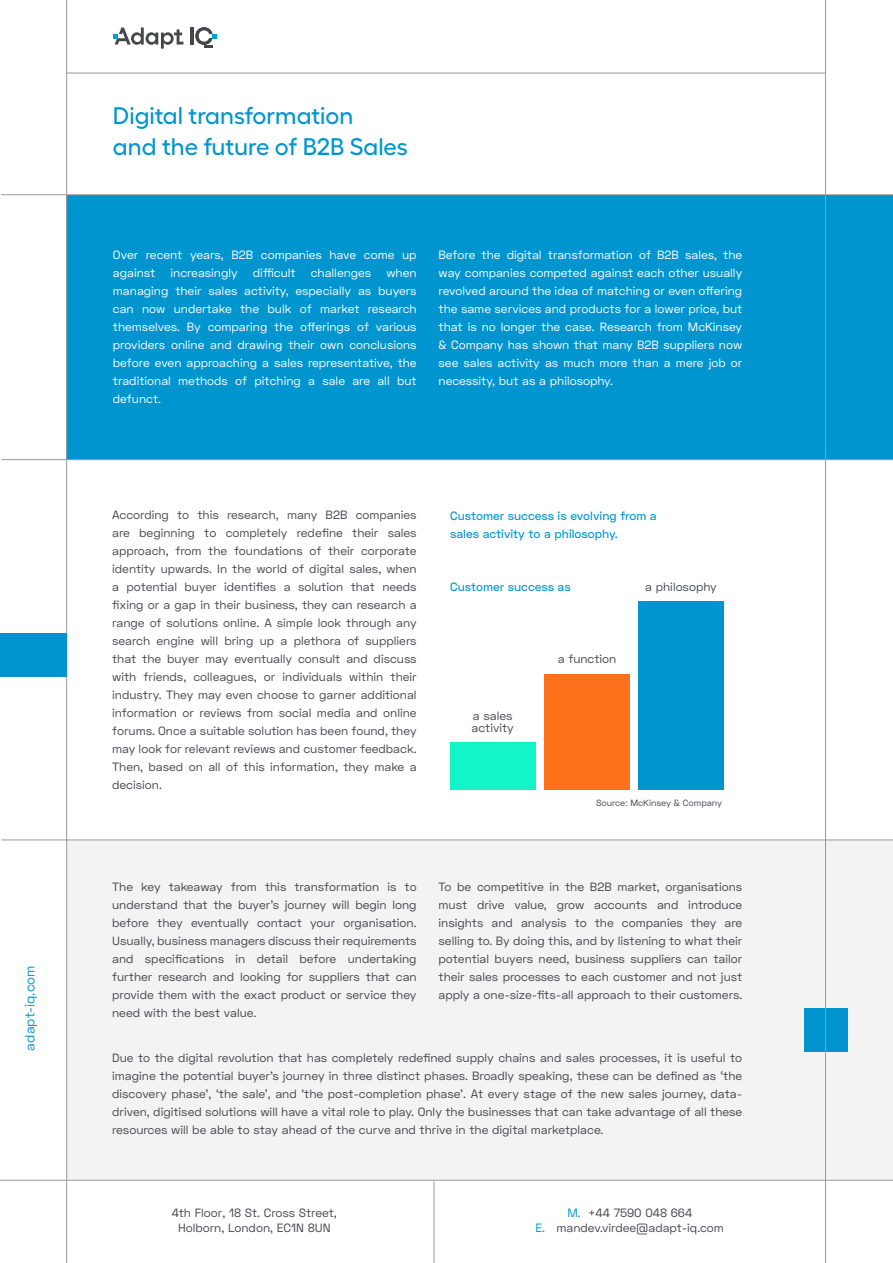
<style>
.page{position:relative;width:893px;height:1263px;background:#fff}
.page>*{position:absolute;margin:0;border:0;box-sizing:border-box;transform-origin:0 0}
.t1{font:500 24px "Fellix TRIAL";color:#0095ce}
.t2{font:13.5px "Space Grotesk";color:#0095ce}
.t3{font:12px/18px "Space Grotesk";color:#46474b;text-align:justify}
.t4{font:12px/18px "Space Grotesk";color:#fff;text-align:justify}
.t5{font:500 12px/18px "Space Grotesk";color:#0095ce}
.t6{font:9px "Space Grotesk";color:#46474b}
.s1{color:#0095ce}
</style>
<div class="page">
<div style="left:67px;top:195px;width:826px;height:264px;background:#0095ce"></div>
<div style="left:67px;top:840px;width:826px;height:340px;background:#f4f3f3"></div>
<hr style="left:1px;top:194px;width:892px;height:1px;background:#999">
<hr style="left:1px;top:459px;width:892px;height:1px;background:#999">
<hr style="left:1px;top:840px;width:892px;height:1px;background:#999">
<hr style="left:67px;top:73px;width:758px;height:1px;background:#999">
<hr style="left:66px;top:0;width:1px;height:195px;background:#999">
<hr style="left:66px;top:195px;width:1px;height:1068px;background:#999">
<hr style="left:190px;top:27px;width:3px;height:18px;background:#45474b">
<svg style="left:113px;top:27px;width:70px;height:22px"></svg>
<svg style="left:195px;top:27px;width:22px;height:21px"></svg>
<div style="left:804px;top:1008px;width:44px;height:44px;background:#0093ce"></div>
<div style="left:450px;top:742px;width:86px;height:47px;background:#14f4c9"></div>
<div style="left:544px;top:674px;width:86px;height:115px;background:#fe711b"></div>
<div style="left:638px;top:601px;width:86px;height:188px;background:#0095ce"></div>
<hr style="left:0;top:1180px;width:893px;height:1px;background:#999">
<hr style="left:434px;top:1181px;width:1px;height:82px;background:#999">
<div style="left:0;top:633px;width:67px;height:44px;background:#0093ce"></div>
<hr style="left:825px;top:0;width:1px;height:1263px;background:#999">
<p class="t2" style="left:21px;top:1050px;width:86px;rotate:-90deg">adapt-iq.com</p>
<p class="t1" style="left:113px;top:105px;width:242px">Digital transformation</p>
<p class="t1" style="left:113px;top:136px;width:296px">and the future of B2B Sales</p>
<p class="t4" style="left:113px;top:246px;width:305px">Over recent years, B2B companies have come up against</p>
<p class="t4" style="left:171px;top:264px;width:69px">increasingly</p>
<p class="t4" style="left:253px;top:264px;width:44px">difficult</p>
<p class="t4" style="left:311px;top:264px;width:62px">challenges</p>
<p class="t4" style="left:113px;top:264px;width:305px;text-indent:273px">when managing their sales activity, especially as buyers can now undertake the bulk of market research themselves. By comparing the offerings of various providers online and drawing their own conclusions before even approaching a sales representative, the traditional methods of pitching a sale are all but defunct.</p>
<p class="t4" style="left:439px;top:246px;width:305px">Before the digital transformation of B2B sales, the way companies competed against each other usually revolved around the idea of matching or even offering the same services and products for a lower price, but that is no longer the case. Research from McKinsey &amp; Company has shown that many B2B suppliers now see sales activity as much more than a mere job or necessity, but as a philosophy.</p>
<p class="t3" style="left:112px;top:505px;width:306px">According to this research, many B2B companies are beginning to completely redefine their sales approach, from the foundations of their corporate identity upwards. In the world of digital sales, when a potential buyer identifies a solution that needs fixing or a gap in their business, they can research a range of solutions online. A simple look through any search engine will bring up a plethora of suppliers that the buyer may eventually consult and discuss with friends, colleagues, or individuals within their industry. They may even choose to garner additional information or reviews from social media and online forums. Once a suitable solution has been found, they may look for relevant reviews and customer feedback.<br>Then, based on all of this information, they make a decision.</p>
<p class="t5" style="left:450px;top:507px;width:208px">Customer success is evolving from a sales activity to a philosophy.</p>
<p class="t5" style="left:450px;top:577px;width:122px">Customer success as</p>
<p class="t3" style="left:645px;top:577px;width:73px">a philosophy</p>
<p class="t3" style="left:472px;top:709px;width:44px;line-height:12px">a sales activity</p>
<p class="t3" style="left:558px;top:650px;width:60px">a function</p>
<p class="t6" style="left:596px;top:797px;width:128px">Source: McKinsey &amp; Company</p>
<p class="t3" style="left:439px;top:877px;width:305px">To be competitive in the B2B market, organisations must drive value, grow accounts and introduce insights and analysis to the companies they are selling to. By doing this, and by listening to what their potential buyers need, business suppliers can tailor their sales processes to each customer and not just apply a one-size-fits-all approach to their customers.</p>
<p class="t3" style="left:112px;top:877px;width:306px">The key takeaway from this transformation is to understand that the buyer’s journey will begin long before they eventually contact your organisation.<br>Usually, business managers discuss their requirements and specifications in detail before undertaking further research and looking for suppliers that can provide them with the exact product or service they need with the best value.</p>
<p class="t3" style="left:112px;top:1048px;width:632px">Due to the digital revolution that has completely redefined supply chains and sales processes, it is useful to imagine the potential buyer’s journey in three distinct phases. Broadly speaking, these can be defined as ‘the discovery phase’, ‘the sale’, and ‘the post-completion phase’. At every stage of the new sales journey, data&shy;driven, digitised solutions will have a vital role to play. Only the businesses that can take advantage of all these resources will be able to stay ahead of the curve and thrive in the digital marketplace.</p>
<p class="t3" style="left:172px;top:1204px;width:167px">4th Floor, 1 8 St. Cross Street,</p>
<p class="t3" style="left:178px;top:1219px;width:154px">Holborn, London, EC1 N 8UN</p>
<p class="t3" style="left:567px;top:1204px;width:126px"><span class="s1">M.</span> +44 7590 048 664</p>
<p class="t3" style="left:535px;top:1219px;width:190px"><span class="s1">E.</span> mandev.virdee@adapt-iq.com</p>
</div>
